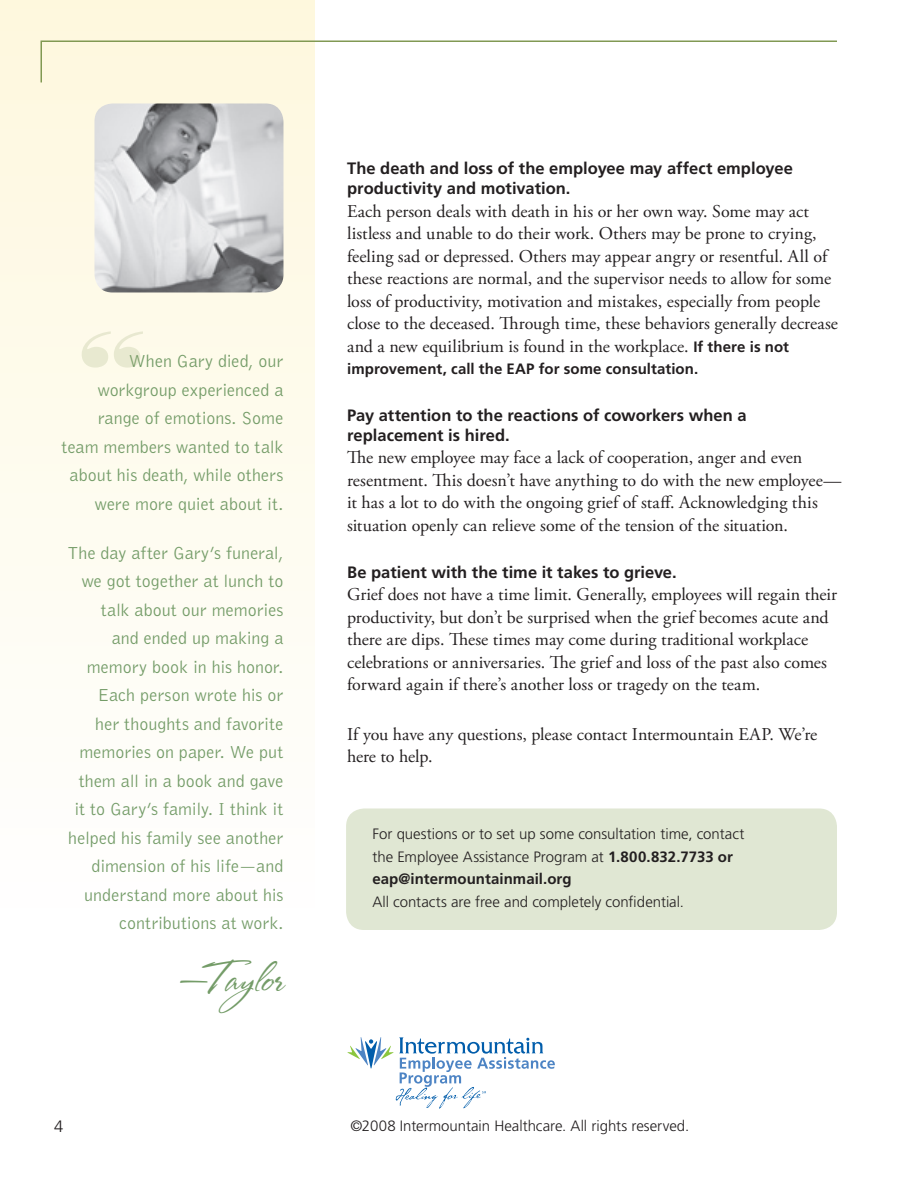
<style>
.page{position:relative;width:918px;height:1188px;background:#fff}
.page>*{position:absolute;margin:0;border:0;box-sizing:border-box;transform-origin:0 0}
.t1{font:italic 90px "Bodoni Poster";color:#9aaa75}
.t2{font:39px "Stephanie Marie JF";letter-spacing:-.015em;color:#749c68}
.heading_2{font:18px/22.5px "Adobe Garamond Pro";color:#231f20}
.text{font:18px/22.5px "Adobe Garamond Pro";color:#231f20}
.t3{font:300 18px/28.5px "Bell Gothic Std";color:#749c68;text-align:right}
.heading_2-2{font:700 16.5px/19.8px "Frutiger LT Std";color:#231f20}
.t4{font:300 16.5px "Frutiger LT Std";color:#231f20}
.heading_2-3{font:300 15px/22.5px "Frutiger LT Std";color:#231f20}
.text-2{font:700 15px "Frutiger LT Std";letter-spacing:.005em;color:#231f20}
.s1{font-family:"Frutiger LT Std";font-weight:700;font-size:15px}
.s2{font-weight:700}
</style>
<div class="page">
<div style="left:1px;top:0;width:314px;height:922px;background:linear-gradient(to bottom,#fdf7dd,#feffff)"></div>
<img style="left:94px;top:103px;width:189px;height:189px">
<hr style="left:40px;top:42px;width:2px;height:40px;background:#819953">
<hr style="left:41px;top:40px;width:796px;height:2px;background:#819953">
<div style="left:346px;top:808px;width:491px;height:122px;background:#e0e7d3;border-radius:18px"></div>
<svg style="left:348px;top:1037px;width:207px;height:72px"></svg>
<h1 class="t1" style="left:80px;top:309px;width:66px">“</h1>
<p class="t3" style="left:61px;top:348px;width:223px">When Gary died, our workgroup experienced a range of emotions. Some team members wanted to talk about his death, while others were more quiet about it.</p>
<p class="t3" style="left:67px;top:539px;width:217px">The day after Gary’s funeral, we got together at lunch to talk about our memories<br>and ended up making a memory book in his honor.<br>Each person wrote his or<br>her thoughts and favorite memories on paper. We put them all in a book and gave it to Gary’s family. I think it helped his family see another dimension of his life—and understand more about his contributions at work.</p>
<p class="t2" style="left:177px;top:955px;width:108px">—Taylor</p>
<p class="t4" style="left:54px;top:1117px;width:11px">4</p>
<p class="heading_2-2" style="left:347px;top:159px;width:447px">The death and loss of the employee may affect employee productivity and motivation.</p>
<p class="text" style="left:347px;top:200px;width:492px">Each person deals with death in his or her own way. Some may act listless and unable to do their work. Others may be prone to crying, feeling sad or depressed. Others may appear angry or resentful. All of these reactions are normal, and the supervisor needs to allow for some loss of productivity, motivation and mistakes, especially from people close to the deceased. Through time, these behaviors generally decrease and a new equilibrium is found in the workplace. <span class="s1">If there is not</span></p>
<p class="text-2" style="left:347px;top:360px;width:353px">improvement, call the EAP for some consultation.</p>
<p class="heading_2-2" style="left:347px;top:405px;width:401px">Pay attention to the reactions of coworkers when a replacement is hired.</p>
<p class="heading_2" style="left:347px;top:447px;width:496px">The new employee may face a lack of cooperation, anger and even resentment. This doesn’t have anything to do with the new employee— it has a lot to do with the ongoing grief of staff. Acknowledging this situation openly can relieve some of the tension of the situation.</p>
<p class="heading_2-2" style="left:347px;top:562px;width:331px">Be patient with the time it takes to grieve.</p>
<p class="heading_2" style="left:347px;top:584px;width:492px">Grief does not have a time limit. Generally, employees will regain their productivity, but don’t be surprised when the grief becomes acute and there are dips. These times may come during traditional workplace celebrations or anniversaries. The grief and loss of the past also comes forward again if there’s another loss or tragedy on the team.</p>
<p class="text" style="left:347px;top:723px;width:472px">If you have any questions, please contact Intermountain EAP. We’re here to help.</p>
<p class="heading_2-3" style="left:372px;top:823px;width:374px">For questions or to set up some consultation time, contact the Employee Assistance Program at <span class="s2">1.800.832.7733 or eap@intermountainmail.org</span></p>
<p class="heading_2-3" style="left:372px;top:891px;width:313px">All contacts are free and completely confidential.</p>
<p class="heading_2-3" style="left:351px;top:1114px;width:340px">©2008 Intermountain Healthcare. All rights reserved.</p>
</div>
